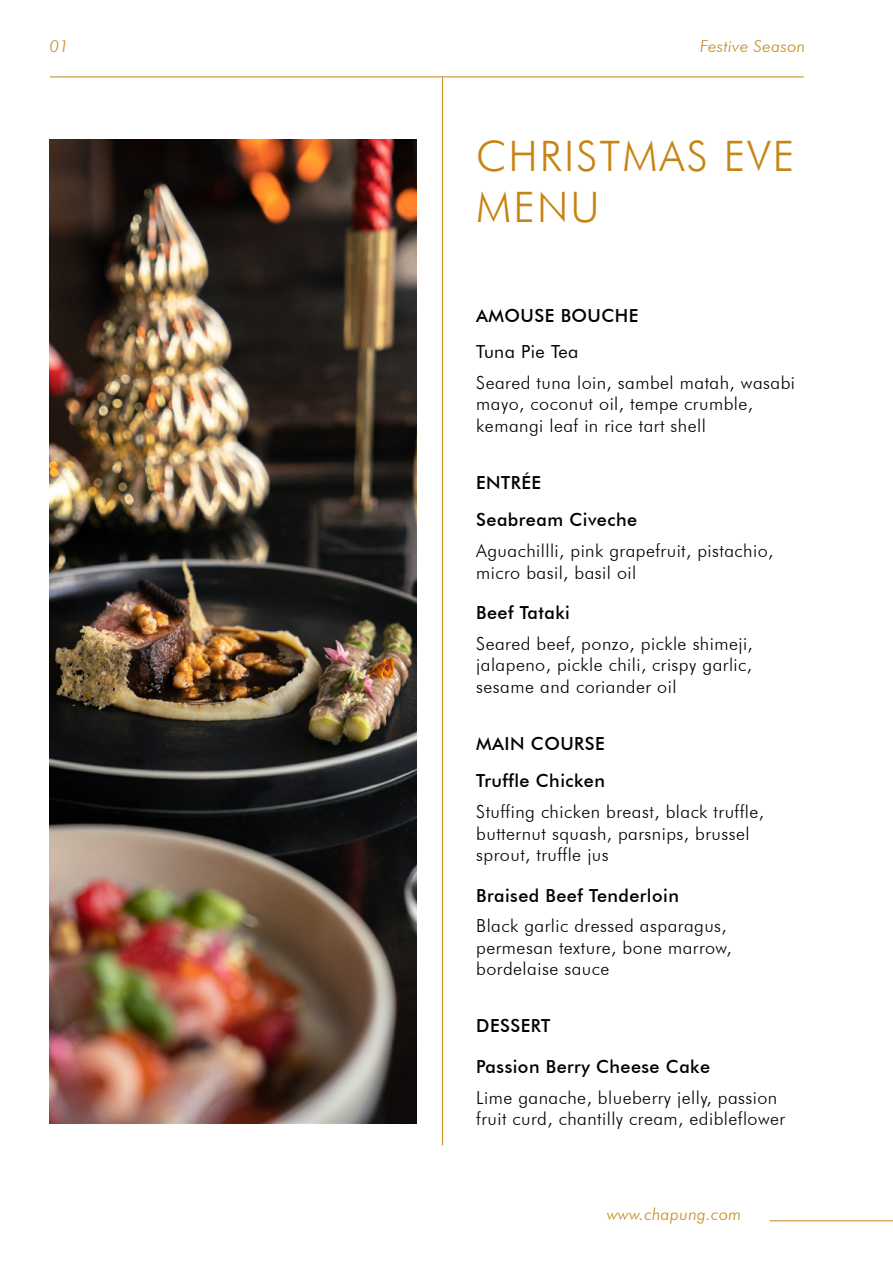
<style>
.page{position:relative;width:893px;height:1263px;background:#fff}
.page>*{position:absolute;margin:0;border:0;box-sizing:border-box;transform-origin:0 0}
.t1{font:300 42px/51px "Futura BT";letter-spacing:.05em;color:#c68412}
.t2{font:300 18px/21.6px "Futura BT";letter-spacing:.025em;color:#000}
.t3{font:500 18px/37.5px "Futura BT";letter-spacing:.025em;color:#000}
.t4{font:18px "Futura BT";letter-spacing:.025em;color:#000}
.t5{font:italic 300 16.5px "Futura BT";letter-spacing:.025em;color:#c68412}
</style>
<div class="page">
<img style="left:50px;top:140px;width:367px;height:983px">
<hr style="left:50px;top:77px;width:754px;height:1px;background:#c68412">
<hr style="left:770px;top:1220px;width:123px;height:1px;background:#c68412">
<hr style="left:442px;top:77px;width:1px;height:1068px;background:#c68412">
<p class="t5" style="left:50px;top:36px;width:20px">01</p>
<p class="t5" style="left:700px;top:36px;width:107px">Festive Season</p>
<h1 class="t1" style="left:476px;top:131px;width:320px">CHRISTMAS EVE<br>MENU</h1>
<p class="t3" style="left:476px;top:297px;width:164px">AMOUSE BOUCHE</p>
<p class="t4" style="left:476px;top:341px;width:104px">Tuna Pie Tea</p>
<p class="t2" style="left:476px;top:371px;width:320px">Seared tuna loin, sambel matah, wasabi mayo, coconut oil, tempe crumble, kemangi leaf in rice tart shell</p>
<p class="t3" style="left:476px;top:463px;width:162px">ENTRÉE<br>Seabream Civeche</p>
<p class="t2" style="left:476px;top:540px;width:299px">Aguachillli, pink grapefruit, pistachio, micro basil, basil oil</p>
<p class="t3" style="left:476px;top:594px;width:95px">Beef Tataki</p>
<p class="t2" style="left:476px;top:632px;width:278px;text-align:justify">Seared beef, ponzo, pickle shimeji, jalapeno, pickle chili, crispy garlic, sesame and coriander oil</p>
<p class="t3" style="left:476px;top:724px;width:130px">MAIN COURSE<br>Truffle Chicken</p>
<p class="t2" style="left:476px;top:801px;width:289px">Stuffing chicken breast, black truffle, butternut squash, parsnips, brussel sprout, truffle jus</p>
<p class="t3" style="left:476px;top:876px;width:204px">Braised Beef Tenderloin</p>
<p class="t2" style="left:476px;top:915px;width:257px">Black garlic dressed asparagus, permesan texture, bone marrow, bordelaise sauce</p>
<p class="t3" style="left:476px;top:1007px;width:76px">DESSERT</p>
<p class="t3" style="left:476px;top:1048px;width:235px">Passion Berry Cheese Cake</p>
<p class="t2" style="left:476px;top:1086px;width:311px">Lime ganache, blueberry jelly, passion fruit curd, chantilly cream, edibleflower</p>
<p class="t5" style="left:607px;top:1204px;width:135px">www.chapung.com</p>
</div>
